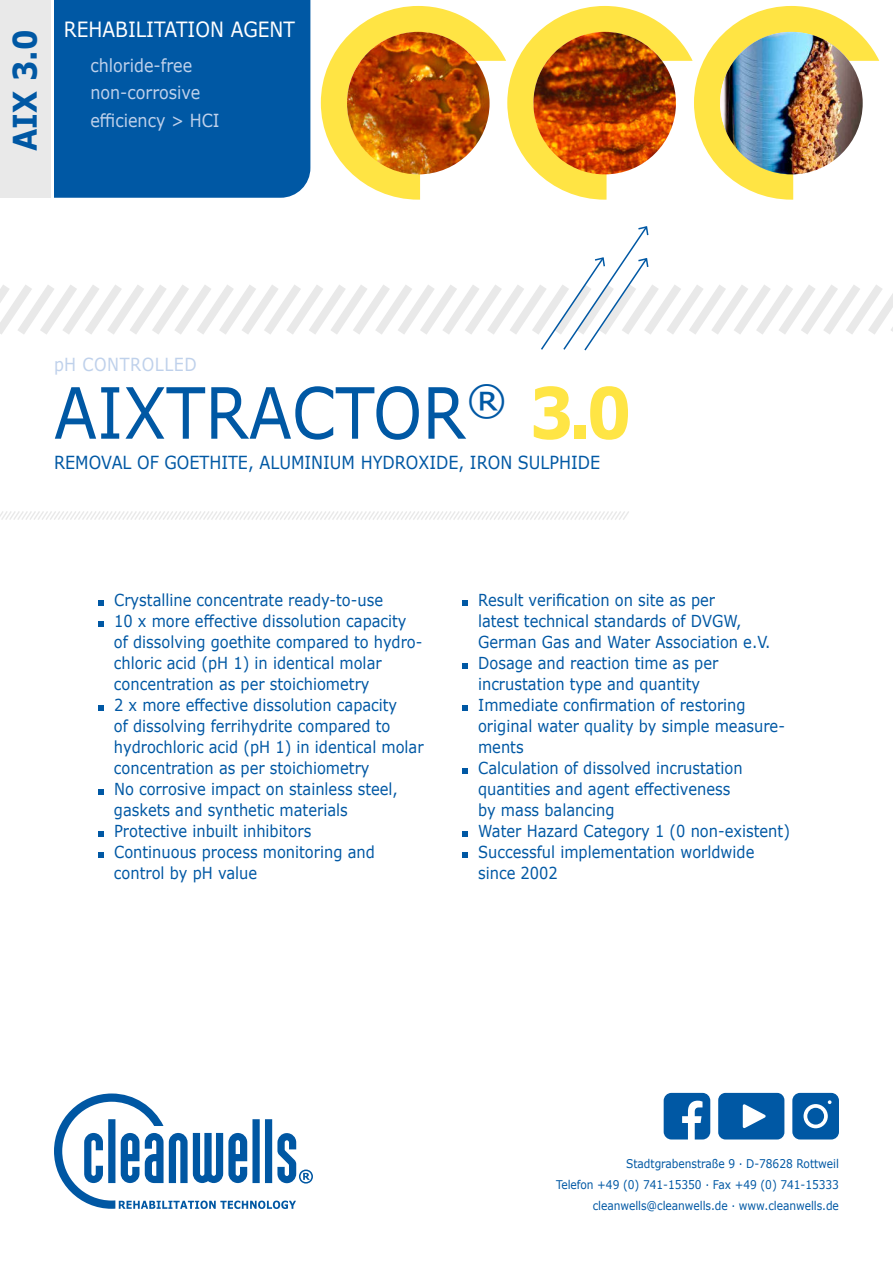
<style>
.page{position:relative;width:893px;height:1263px;background:#fff}
.page>*{position:absolute;margin:0;border:0;box-sizing:border-box;transform-origin:0 0}
.t1{font:70.8px "Verdana";color:#0058a4;scale:.89 1}
.t2{font:700 32.55px "Verdana";color:#0058a4;scale:.89 1}
.t3{font:21px "Verdana";color:#fff;scale:.89 1}
.t4{font:18px "Verdana";color:#0058a4;scale:.89 1}
.t5{font:18px/27.5px "Verdana";color:#bfd1eb;scale:.89 1}
.t6{font:18px "Verdana";letter-spacing:.035em;color:#bfd1eb;scale:.89 1}
.t7{font:16.5px/21px "Verdana";color:#0058a4;scale:.89 1}
.t8{font:12px/21px "Verdana";letter-spacing:-.005em;color:#0058a4;text-align:right;scale:.89 1}
.s1{font-weight:700;color:#ffe545}
</style>
<div class="page">
<svg style="left:321px;top:6px;width:558px;height:194px"></svg>
<div style="left:54px;top:0;width:256px;height:198px;background:#0058a4"></div>
<svg style="left:98px;top:600px;width:6px;height:6px"></svg>
<svg style="left:98px;top:621px;width:6px;height:6px"></svg>
<svg style="left:98px;top:705px;width:6px;height:6px"></svg>
<svg style="left:98px;top:789px;width:6px;height:6px"></svg>
<svg style="left:98px;top:831px;width:6px;height:6px"></svg>
<svg style="left:98px;top:852px;width:6px;height:6px"></svg>
<svg style="left:463px;top:600px;width:5px;height:6px"></svg>
<svg style="left:463px;top:663px;width:5px;height:6px"></svg>
<svg style="left:463px;top:705px;width:5px;height:6px"></svg>
<svg style="left:463px;top:768px;width:5px;height:6px"></svg>
<svg style="left:463px;top:831px;width:5px;height:6px"></svg>
<svg style="left:463px;top:852px;width:5px;height:6px"></svg>
<div style="left:0;top:0;width:50px;height:198px;background:#e9e9e9"></div>
<img style="left:347px;top:32px;width:143px;height:142px;border-radius:71px">
<img style="left:533px;top:32px;width:143px;height:142px;border-radius:71px">
<img style="left:720px;top:32px;width:143px;height:142px;border-radius:71px">
<svg style="left:0;top:226px;width:893px;height:125px"></svg>
<svg style="left:0;top:511px;width:629px;height:9px"></svg>
<svg style="left:664px;top:1093px;width:46px;height:46px"></svg>
<svg style="left:792px;top:1093px;width:47px;height:46px;background:#2570b1"></svg>
<svg style="left:718px;top:1093px;width:66px;height:46px;background:#1e6bae"></svg>
<svg style="left:54px;top:1093px;width:259px;height:116px"></svg>
<h2 class="t2" style="left:12px;top:151px;width:138px;rotate:-90deg">AIX 3.0</h2>
<p class="t3" style="left:64px;top:15px;width:261px">REHABILITATION AGENT</p>
<p class="t5" style="left:90px;top:53px;width:147px">chloride-free non-corrosive efficiency &gt; HCI</p>
<p class="t6" style="left:54px;top:357px;width:162px">pH CONTROLLED</p>
<h1 class="t1" style="left:54px;top:385px;width:650px">AIXTRACTOR<sup>®</sup> <span class="s1">3.0</span></h1>
<p class="t4" style="left:54px;top:450px;width:615px">REMOVAL OF GOETHITE, ALUMINIUM HYDROXIDE, IRON SULPHIDE</p>
<p class="t7" style="left:114px;top:589px;width:350px">Crystalline concentrate ready-to-use<br>10 x more effective dissolution capacity of dissolving goethite compared to hydro&shy;chloric acid (pH 1) in identical molar concentration as per stoichiometry<br>2 x more effective dissolution capacity<br>of dissolving ferrihydrite compared to hydrochloric acid (pH 1) in identical molar concentration as per stoichiometry<br>No corrosive impact on stainless steel, gaskets and synthetic materials Protective inbuilt inhibitors<br>Continuous process monitoring and control by pH value</p>
<p class="t7" style="left:478px;top:589px;width:352px">Result verification on site as per<br>latest technical standards of DVGW,<br>German Gas and Water Association e.V.<br>Dosage and reaction time as per incrustation type and quantity<br>Immediate confirmation of restoring original water quality by simple measure&shy;ments<br>Calculation of dissolved incrustation quantities and agent effectiveness<br>by mass balancing<br>Water Hazard Category 1 (0 non-existent)<br>Successful implementation worldwide since 2002</p>
<p class="t8" style="left:556px;top:1152px;width:320px">Stadtgrabenstraße 9 · D-78628 Rottweil<br>Telefon +49 (0) 741-15350 · Fax +49 (0) 741-15333 cleanwells@cleanwells.de · www.cleanwells.de</p>
</div>
